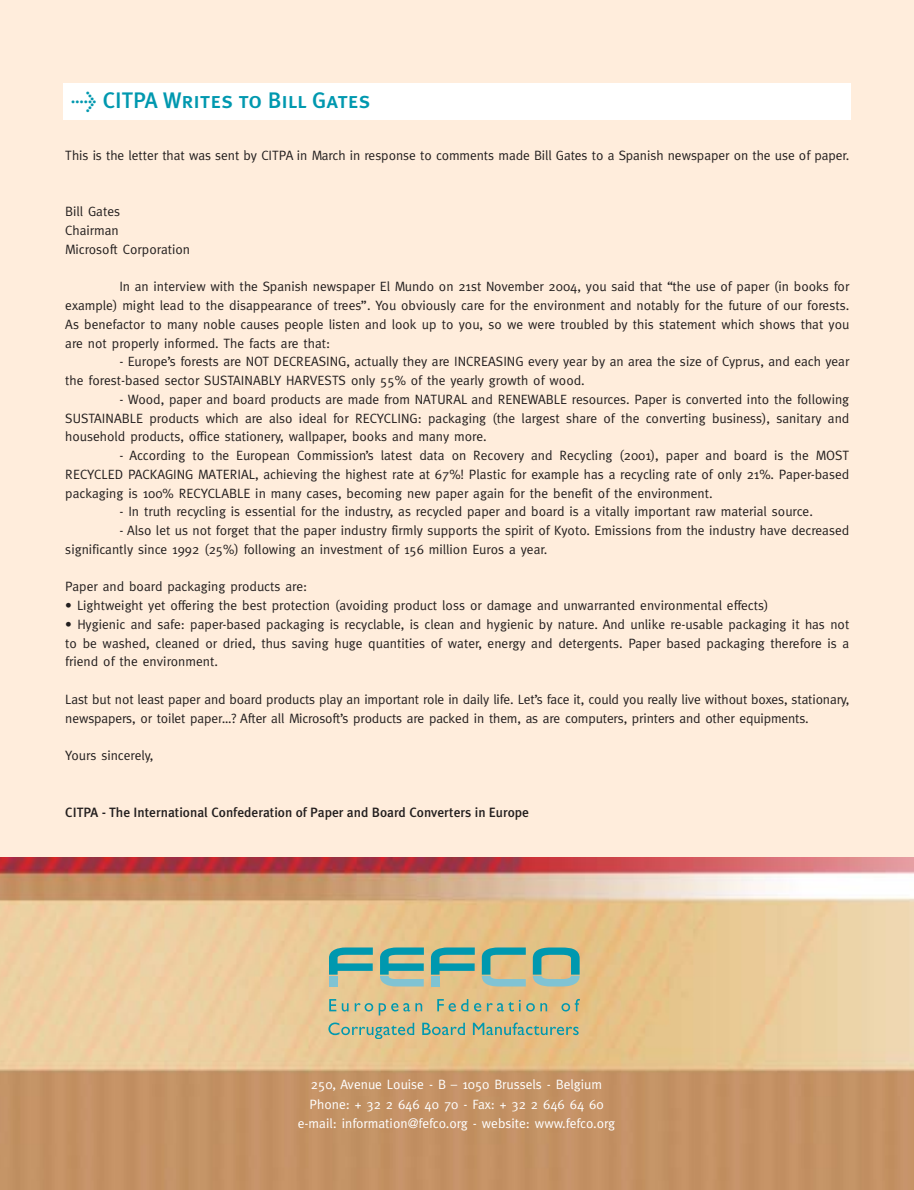
<style>
.page{position:relative;width:914px;height:1190px;background:#ffeddc}
.page>*{position:absolute;margin:0;border:0;box-sizing:border-box;transform-origin:0 0}
.t1{font:22.5px "Meta Plus Medium Caps";color:#0098af}
.t2{font:13.5px/18.8px "Meta";color:#231f1f}
.t3{font:13.5px/19.5px "Meta";color:#fff;text-align:center}
.t4{font:500 13.5px "Meta Plus";color:#231f1f}
.s1{font-family:"Meta Plus";font-weight:500;font-size:21px}
</style>
<div class="page">
<img style="left:0;top:857px;width:914px;height:333px">
<div style="left:329px;top:975px;width:8px;height:11px;background:#80c3d3"></div>
<svg style="left:380px;top:947px;width:44px;height:39px"></svg>
<svg style="left:431px;top:947px;width:44px;height:27px"></svg>
<svg style="left:329px;top:947px;width:44px;height:27px"></svg>
<div style="left:431px;top:975px;width:8px;height:11px;background:#80c3d3"></div>
<svg style="left:482px;top:947px;width:44px;height:39px"></svg>
<svg style="left:533px;top:947px;width:46px;height:39px"></svg>
<svg style="left:329px;top:999px;width:7px;height:12px"></svg>
<svg style="left:342px;top:1003px;width:6px;height:8px"></svg>
<svg style="left:355px;top:1003px;width:67px;height:12px"></svg>
<svg style="left:437px;top:999px;width:31px;height:12px"></svg>
<svg style="left:474px;top:1003px;width:7px;height:8px"></svg>
<svg style="left:487px;top:999px;width:33px;height:12px"></svg>
<svg style="left:526px;top:1003px;width:21px;height:8px"></svg>
<svg style="left:561px;top:998px;width:18px;height:13px"></svg>
<svg style="left:328px;top:1022px;width:86px;height:16px"></svg>
<svg style="left:422px;top:1022px;width:43px;height:13px"></svg>
<svg style="left:473px;top:1022px;width:105px;height:13px"></svg>
<div style="left:64px;top:84px;width:786px;height:36px;background:#fff"></div>
<h1 class="t1" style="left:71px;top:87px;width:301px"><span class="s1">&gt;</span> CITPA Writes to Bill Gates</h1>
<p class="t2" style="left:65px;top:147px;width:785px">This is the letter that was sent by CITPA in March in response to comments made Bill Gates to a Spanish newspaper on the use of paper.</p>
<p class="t2" style="left:65px;top:203px;width:126px">Bill Gates<br>Chairman<br>Microsoft Corporation</p>
<p class="t2" style="left:65px;top:278px;width:785px;text-align:justify;text-indent:54px">In an interview with the Spanish newspaper El Mundo on 21st November 2004, you said that “the use of paper (in books for example) might lead to the disappearance of trees”. You obviously care for the environment and notably for the future of our forests.<br>As benefactor to many noble causes people listen and look up to you, so we were troubled by this statement which shows that you are not properly informed. The facts are that:</p>
<p class="t2" style="left:65px;top:353px;width:785px;text-indent:54px">- Europe’s forests are NOT DECREASING, actually they are INCREASING every year by an area the size of Cyprus, and each year the forest-based sector SUSTAINABLY HARVESTS only 55% of the yearly growth of wood.</p>
<p class="t2" style="left:65px;top:391px;width:785px;text-align:justify;text-indent:54px">- Wood, paper and board products are made from NATURAL and RENEWABLE resources. Paper is converted into the following SUSTAINABLE products which are also ideal for RECYCLING: packaging (the largest share of the converting business), sanitary and household products, office stationery, wallpaper, books and many more.</p>
<p class="t2" style="left:65px;top:447px;width:785px;text-align:justify;text-indent:54px">- According to the European Commission’s latest data on Recovery and Recycling (2001), paper and board is the MOST RECYCLED PACKAGING MATERIAL, achieving the highest rate at 67%! Plastic for example has a recycling rate of only 21%. Paper-based packaging is 100% RECYCLABLE in many cases, becoming new paper again for the benefit of the environment.</p>
<p class="t2" style="left:119px;top:503px;width:695px">- In truth recycling is essential for the industry, as recycled paper and board is a vitally important raw material source.</p>
<p class="t2" style="left:65px;top:522px;width:785px;text-indent:54px">- Also let us not forget that the paper industry firmly supports the spirit of Kyoto. Emissions from the industry have decreased significantly since 1992 (25%) following an investment of 156 million Euros a year.</p>
<p class="t2" style="left:65px;top:578px;width:243px">Paper and board packaging products are:</p>
<p class="t2" style="left:65px;top:597px;width:704px">• Lightweight yet offering the best protection (avoiding product loss or damage and unwarranted environmental effects)</p>
<p class="t2" style="left:65px;top:616px;width:785px;text-align:justify">• Hygienic and safe: paper-based packaging is recyclable, is clean and hygienic by nature. And unlike re-usable packaging it has not to be washed, cleaned or dried, thus saving huge quantities of water, energy and detergents. Paper based packaging therefore is a friend of the environment.</p>
<p class="t2" style="left:65px;top:691px;width:785px">Last but not least paper and board products play an important role in daily life. Let’s face it, could you really live without boxes, stationary, newspapers, or toilet paper…? After all Microsoft’s products are packed in them, as are computers, printers and other equipments.</p>
<p class="t2" style="left:65px;top:747px;width:90px">Yours sincerely,</p>
<p class="t4" style="left:65px;top:806px;width:465px">CITPA - The International Confederation of Paper and Board Converters in Europe</p>
<p class="t3" style="left:298px;top:1075px;width:319px">250, Avenue Louise - B – 1050 Brussels - Belgium<br>Phone: + 32 2 646 40 70 - Fax: + 32 2 646 64 60 e-mail: information@fefco.org - website: www.fefco.org</p>
</div>
